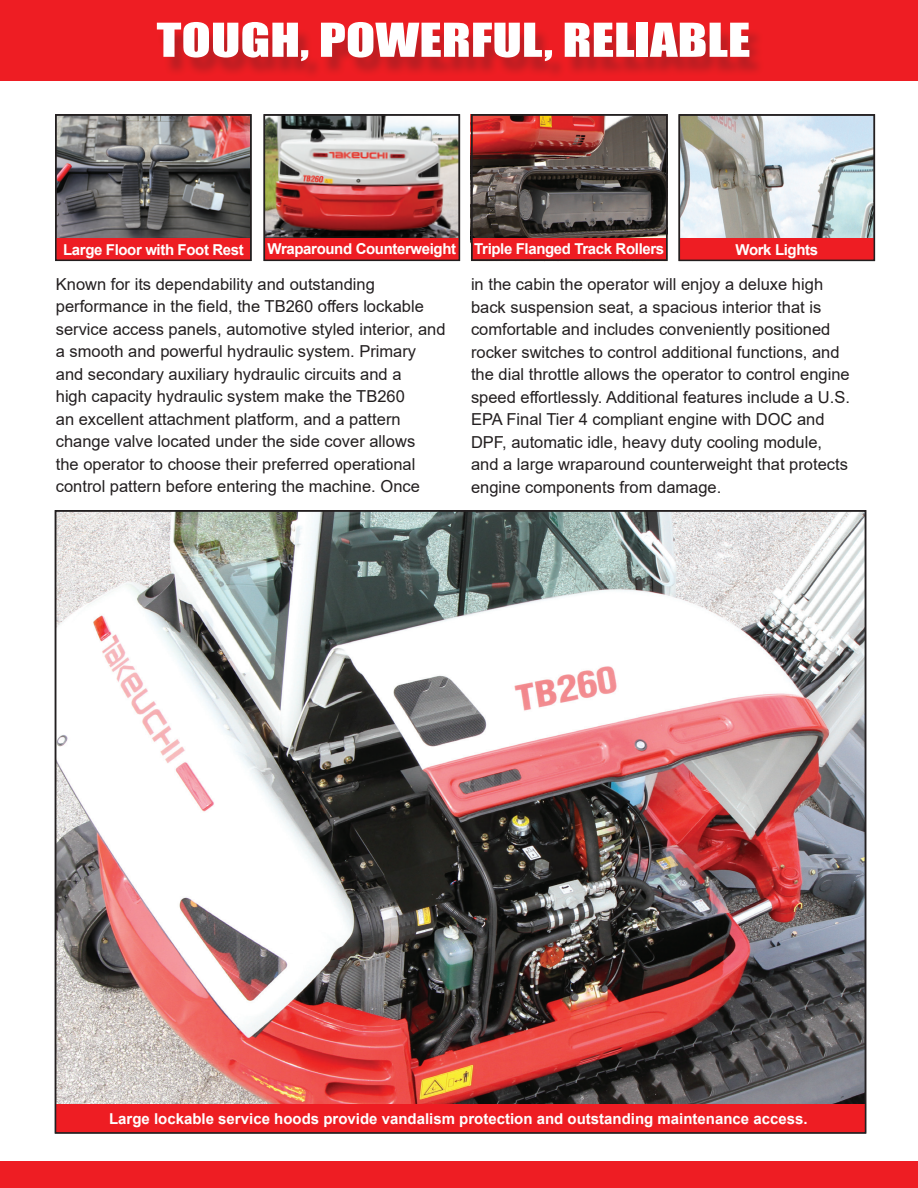
<style>
.page{position:relative;width:918px;height:1188px;background:#fff}
.page>*{position:absolute;margin:0;border:0;box-sizing:border-box;transform-origin:0 0}
.t1{font:43.2px "Impact";color:#fff;scale:1.25 1}
.t2{font:16.5px/22.5px "Arial";color:#231f20}
.t3{font:700 15px "Arial";color:#fff}
.t4{font:700 15px "Arial";letter-spacing:-.025em;color:#fff}
</style>
<div class="page">
<div style="left:0;top:0;width:918px;height:81px;background:#ee1d23"></div>
<div style="left:157px;top:28px;width:608px;height:53px;background:#231f20;opacity:.25"></div>
<div style="left:0;top:1161px;width:918px;height:27px;background:#ee1d23"></div>
<img style="left:58px;top:513px;width:805px;height:591px">
<img style="left:267px;top:117px;width:190px;height:121px">
<div style="left:56px;top:1104px;width:810px;height:29px;background:#ee1d23"></div>
<img style="left:58px;top:117px;width:191px;height:121px">
<div style="left:57px;top:238px;width:193px;height:22px;background:#ee1d23"></div>
<div style="left:265px;top:238px;width:194px;height:22px;background:#ee1d23"></div>
<img style="left:474px;top:117px;width:191px;height:121px">
<div style="left:472px;top:238px;width:194px;height:22px;background:#ee1d23"></div>
<img style="left:682px;top:117px;width:190px;height:121px">
<div style="left:680px;top:238px;width:194px;height:22px;background:#ee1d23"></div>
<div style="left:55px;top:114px;width:197px;height:147px;border:2px solid #231f20"></div>
<div style="left:264px;top:114px;width:196px;height:147px;border:2px solid #231f20"></div>
<div style="left:471px;top:114px;width:197px;height:147px;border:2px solid #231f20"></div>
<div style="left:679px;top:114px;width:196px;height:147px;border:2px solid #231f20"></div>
<h1 class="t1" style="left:157px;top:6px;width:477px">TOUGH, POWERFUL, RELIABLE</h1>
<p class="t4" style="left:63px;top:239px;width:182px">Large Floor with Foot Rest</p>
<p class="t4" style="left:268px;top:239px;width:398px">Wraparound Counterweight Triple Flanged Track Rollers</p>
<p class="t4" style="left:735px;top:239px;width:84px">Work Lights</p>
<p class="t2" style="left:56px;top:273px;width:391px">Known for its dependability and outstanding performance in the field, the TB260 offers lockable service access panels, automotive styled interior, and a smooth and powerful hydraulic system. Primary and secondary auxiliary hydraulic circuits and a<br>high capacity hydraulic system make the TB260<br>an excellent attachment platform, and a pattern change valve located under the side cover allows<br>the operator to choose their preferred operational control pattern before entering the machine. Once</p>
<p class="t2" style="left:471px;top:273px;width:381px">in the cabin the operator will enjoy a deluxe high back suspension seat, a spacious interior that is comfortable and includes conveniently positioned rocker switches to control additional functions, and the dial throttle allows the operator to control engine speed effortlessly. Additional features include a U.S.<br>EPA Final Tier 4 compliant engine with DOC and DPF, automatic idle, heavy duty cooling module, and a large wraparound counterweight that protects engine components from damage.</p>
<p class="t3" style="left:109px;top:1108px;width:700px">Large lockable service hoods provide vandalism protection and outstanding maintenance access.</p>
</div>
